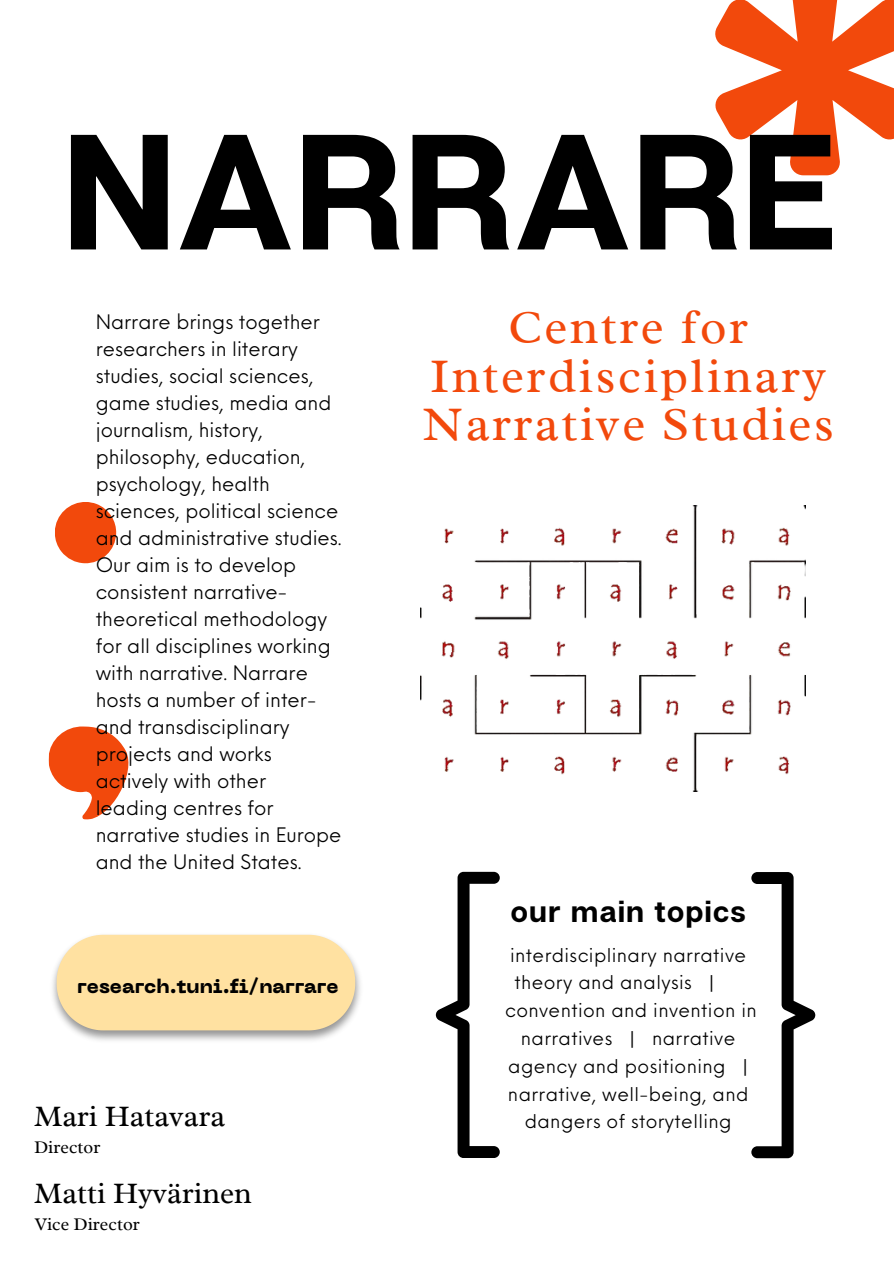
<style>
.page{position:relative;width:894px;height:1264px;background:#fff}
.page>*{position:absolute;margin:0;border:0;box-sizing:border-box;transform-origin:0 0}
.t1{font:700 163.65px "Articulat CF";color:#000}
.t2{font:48.75px/48.4px "Radley";letter-spacing:.05em;color:#f2490c;text-align:center}
.t3{font:30px "Radley";color:#000}
.t4{font:700 30px "Articulat CF";letter-spacing:.035em;color:#000}
.t5{font:19.5px/27px "Neue Einstellung";color:#000}
.t6{font:800 19.5px "PP Neue Machina";color:#000}
.t7{font:18.6px "Neue Einstellung";letter-spacing:.02em;color:#000}
.t8{font:18px "Radley";color:#000}
.s1{font-weight:500}
</style>
<div class="page">
<svg style="left:715px;top:0;width:178px;height:175px"></svg>
<img style="left:420px;top:505px;width:384px;height:286px">
<svg style="left:55px;top:502px;width:62px;height:62px"></svg>
<svg style="left:48px;top:726px;width:81px;height:94px"></svg>
<svg style="left:57px;top:934px;width:304px;height:107px;background:#f8e0ab"></svg>
<svg style="left:436px;top:871px;width:63px;height:286px"></svg>
<svg style="left:751px;top:872px;width:64px;height:286px"></svg>
<h1 class="t1" style="left:62px;top:89px;width:775px">NARRARE</h1>
<p class="t5" style="left:96px;top:306px;width:247px">Narrare brings together researchers in literary studies, social sciences, game studies, media and journalism, history, philosophy, education, psychology, health sciences, political science and administrative studies.<br>Our aim is to develop consistent narrative&shy;theoretical methodology for all disciplines working with narrative. Narrare hosts a number of inter&shy;and transdisciplinary projects and works actively with other leading centres for narrative studies in Europe and the United States.</p>
<p class="t6" style="left:77px;top:978px;width:263px">research.tuni.fi/narrare</p>
<h3 class="t3" style="left:34px;top:1097px;width:193px">Mari Hatavara</h3>
<p class="t8" style="left:34px;top:1135px;width:68px">Director</p>
<h3 class="t3" style="left:34px;top:1173px;width:219px">Matti Hyvärinen</h3>
<p class="t8" style="left:35px;top:1212px;width:107px">Vice Director</p>
<h2 class="t2" style="left:422px;top:303px;width:413px">Centre for<br>Interdisciplinary<br>Narrative Studies</h2>
<h3 class="t4" style="left:510px;top:892px;width:236px">our main topics</h3>
<p class="t7" style="left:510px;top:938px;width:237px">interdisciplinary narrative</p>
<p class="t7" style="left:514px;top:965px;width:201px">theory and analysis <span class="s1">|</span></p>
<p class="t7" style="left:505px;top:993px;width:253px">convention and invention in</p>
<p class="t7" style="left:520px;top:1021px;width:216px">narratives <span class="s1">|</span> narrative</p>
<p class="t7" style="left:508px;top:1049px;width:241px">agency and positioning <span class="s1">|</span></p>
<p class="t7" style="left:508px;top:1077px;width:242px">narrative, well-being, and</p>
<p class="t7" style="left:524px;top:1104px;width:208px">dangers of storytelling</p>
</div>
